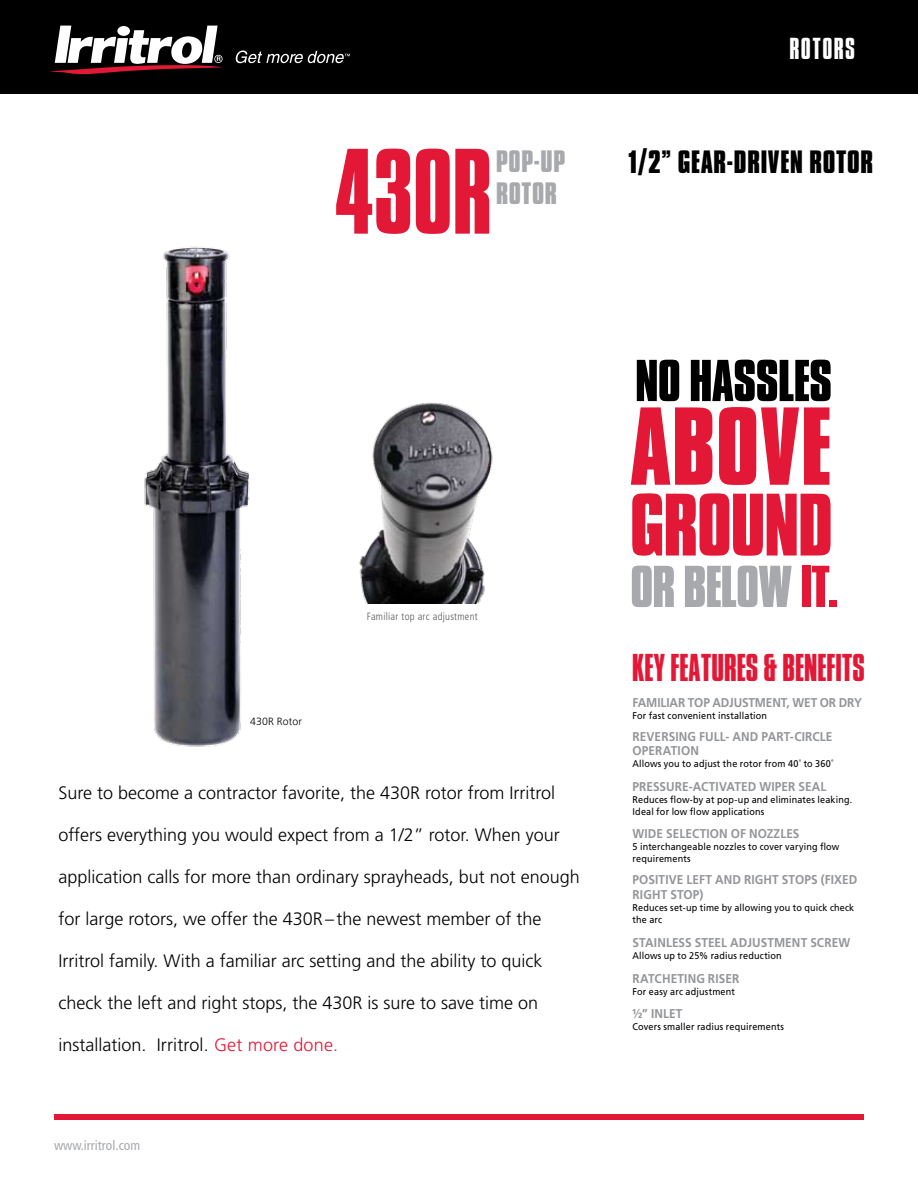
<style>
.page{position:relative;width:918px;height:1188px;background:#fff}
.page>*{position:absolute;margin:0;border:0;box-sizing:border-box;transform-origin:0 0}
.t1{font:105.9px "Compacta SHOP";color:#e31836}
.t2{font:700 96.45px "Compacta SHOP";letter-spacing:.03em;color:#e31836}
.t3{font:700 77.25px "Compacta SHOP";letter-spacing:.01em;color:#e31836}
.t4{font:700 51.45px "Compacta SHOP";letter-spacing:.005em;color:#a7a9ac}
.t5{font:700 51.45px "Compacta SHOP";letter-spacing:.01em;color:#000}
.t6{font:33.9px "Compacta SHOP";letter-spacing:.02em;color:#e31836}
.t7{font:700 28.2px "Compacta SHOP";letter-spacing:.05em;color:#000}
.t8{font:700 27px/31.5px "Compacta SHOP";letter-spacing:.05em;color:#a7a9ac}
.t9{font:26.55px "Compacta SHOP";letter-spacing:.08em;color:#fff}
.t10{font:300 18px "Frutiger";color:#000}
.t11{font:condensed 13.5px "Frutiger";color:#a7a9ac}
.t12{font:700 12.75px/15px "Frutiger";letter-spacing:.01em;color:#939598;scale:.93 1}
.t13{font:700 12.75px "Frutiger";letter-spacing:-.01em;color:#939598;scale:.93 1}
.t14{font:300 condensed 10.5px "Frutiger";letter-spacing:.025em;color:#58595b}
.t15{font:300 10.5px "Frutiger";letter-spacing:.01em;color:#000}
.t16{font:9.75px/12px "Frutiger";letter-spacing:.015em;color:#000;scale:.93 1}
.s1{color:#e31836}
</style>
<div class="page">
<div style="left:54px;top:1114px;width:810px;height:6px;background:#e31836"></div>
<img style="left:359px;top:402px;width:134px;height:202px">
<div style="left:0;top:0;width:918px;height:94px;background:#000"></div>
<svg style="left:49px;top:26px;width:174px;height:48px"></svg>
<svg style="left:235px;top:51px;width:115px;height:12px"></svg>
<img style="left:144px;top:246px;width:106px;height:501px">
<h3 class="t9" style="left:790px;top:32px;width:66px">ROTORS</h3>
<h1 class="t1" style="left:335px;top:125px;width:157px">430R</h1>
<h3 class="t7" style="left:629px;top:144px;width:246px">1/2” GEAR-DRIVEN ROTOR</h3>
<h3 class="t8" style="left:496px;top:146px;width:70px">POP-UP<br>ROTOR</h3>
<p class="t15" style="left:250px;top:716px;width:53px">430R Rotor</p>
<p class="t14" style="left:367px;top:610px;width:112px">Familiar top arc adjustment</p>
<p class="t10" style="left:58px;top:782px;width:498px">Sure to become a contractor favorite, the 430R rotor from Irritrol</p>
<p class="t10" style="left:58px;top:824px;width:503px">offers everything you would expect from a 1/2” rotor. When your</p>
<p class="t10" style="left:58px;top:866px;width:523px">application calls for more than ordinary sprayheads, but not enough</p>
<p class="t10" style="left:58px;top:908px;width:485px">for large rotors, we offer the 430R– the newest member of the</p>
<p class="t10" style="left:58px;top:950px;width:486px">Irritrol family. With a familiar arc setting and the ability to quick</p>
<p class="t10" style="left:58px;top:992px;width:481px">check the left and right stops, the 430R is sure to save time on</p>
<p class="t10" style="left:58px;top:1034px;width:281px">installation. Irritrol. <span class="s1">Get more done.</span></p>
<p class="t11" style="left:54px;top:1138px;width:88px">www.irritrol.com</p>
<h3 class="t5" style="left:636px;top:348px;width:197px">NO HASSLES</h3>
<h2 class="t2" style="left:631px;top:386px;width:201px">ABOVE</h2>
<h3 class="t3" style="left:631px;top:477px;width:203px">GROUND</h3>
<h3 class="t4" style="left:631px;top:554px;width:209px">OR BELOW <span class="s1">IT.</span></h3>
<h3 class="t6" style="left:632px;top:647px;width:234px">KEY FEATURES &amp; BENEFITS</h3>
<p class="t13" style="left:633px;top:695px;width:248px">FAMILIAR TOP ADJUSTMENT, WET OR DRY</p>
<p class="t16" style="left:633px;top:710px;width:146px">For fast convenient installation</p>
<p class="t12" style="left:633px;top:729px;width:8px">REVERSI</p>
<p class="t12" style="left:679px;top:729px;width:167px">NG FULL- AND PART-CIRCLE</p>
<p class="t12" style="left:633px;top:743px;width:10px">OPERA</p>
<p class="t12" style="left:671px;top:743px;width:32px">TION</p>
<p class="t16" style="left:633px;top:757px;width:218px">Allows you to adjust the rotor from 40˚ to 360˚</p>
<p class="t12" style="left:633px;top:778px;width:210px">PRESSURE-ACTIVATED WIPER SEAL</p>
<p class="t16" style="left:633px;top:793px;width:238px">Reduces flow-by at pop-up and eliminates leaking.<br>Ideal for low flow applications</p>
<p class="t12" style="left:633px;top:826px;width:181px">WIDE SELECTION OF NOZZLES</p>
<p class="t16" style="left:633px;top:841px;width:224px">5 interchangeable nozzles to cover varying flow requirements</p>
<p class="t12" style="left:633px;top:872px;width:243px">POSITIVE LEFT AND RIGHT STOPS (FIXED<br>RIGHT STOP)</p>
<p class="t16" style="left:633px;top:902px;width:240px">Reduces set-up time by allowing you to quick check the arc</p>
<p class="t12" style="left:633px;top:935px;width:236px">STAINLESS STEEL ADJUSTMENT SCREW</p>
<p class="t16" style="left:633px;top:949px;width:162px">Allows up to 25% radius reduction</p>
<p class="t12" style="left:633px;top:971px;width:116px">RATCHETING RISER</p>
<p class="t16" style="left:633px;top:985px;width:112px">For easy arc adjustment</p>
<p class="t12" style="left:633px;top:1006px;width:53px">½” INLET</p>
<p class="t16" style="left:633px;top:1021px;width:165px">Covers smaller radius requirements</p>
</div>
